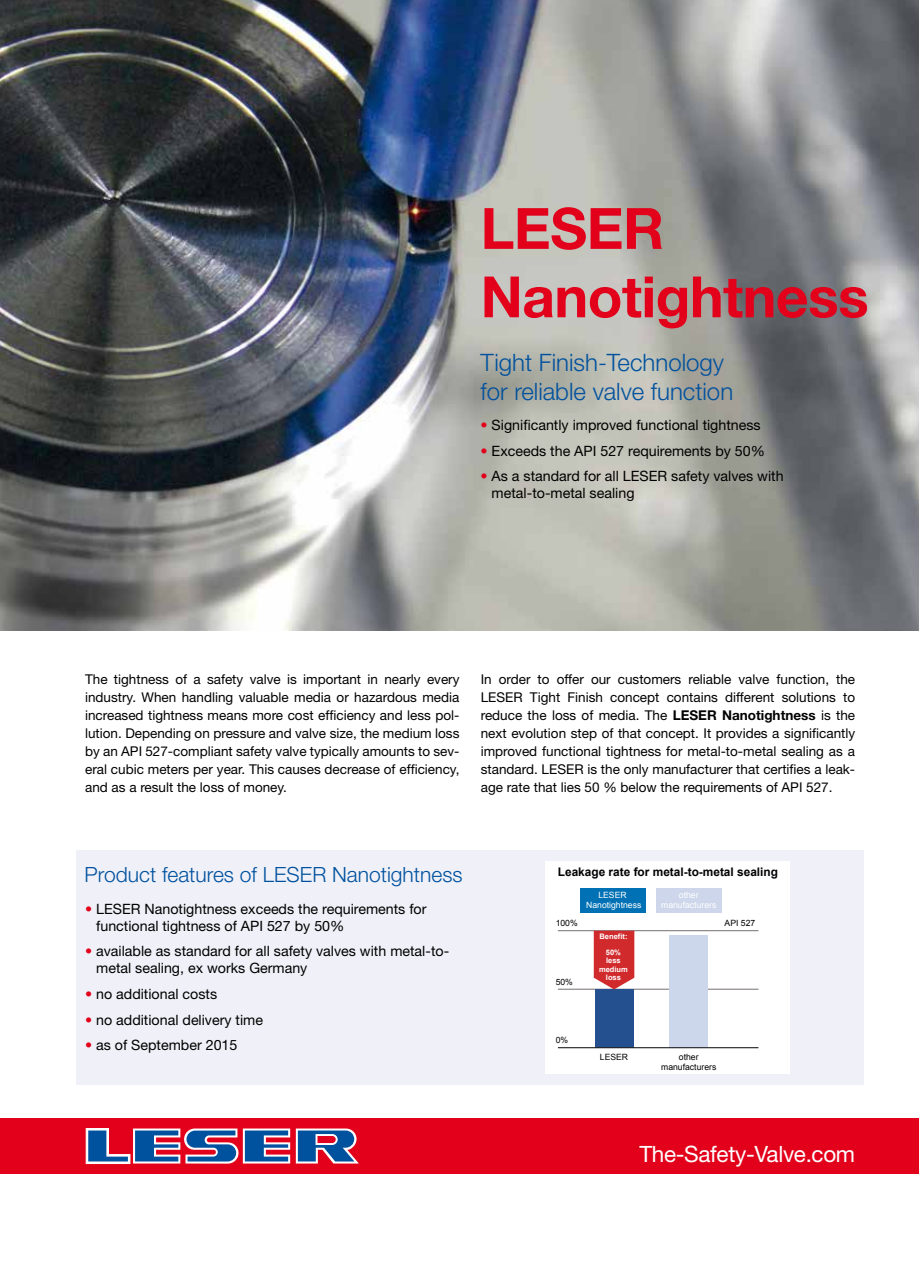
<style>
.page{position:relative;width:919px;height:1263px;background:#fff}
.page>*{position:absolute;margin:0;border:0;box-sizing:border-box;transform-origin:0 0}
.t1{font:700 57px/68.4px "Helvetica Neue LT Pro";letter-spacing:-.01em;color:#e2001a}
.t2{font:300 24px/28.8px "Helvetica Neue LT Pro";color:#00519e}
.t3{font:22.5px "Helvetica Neue LT Pro";letter-spacing:-.015em;color:#fff}
.t4{font:300 21px "Helvetica Neue LT Pro";color:#00519e}
.t5{font:14.25px/17.1px "Helvetica Neue LT Pro";color:#000}
.t6{font:13.5px/18px "Helvetica Neue LT Pro";color:#000;text-align:justify}
.t7{font:700 11.85px "Arial";color:#000204}
.t8{font:8.55px/10.4px "Arial";color:#000204;text-align:center}
.t9{font:8.55px/10.4px "Arial";color:#fff;text-align:center}
.t10{font:700 7.5px/8.2px "Arial";color:#fff;text-align:center}
.s1{color:#e2001a}
.s2{font-weight:700}
</style>
<div class="page">
<div style="left:77px;top:850px;width:786px;height:234px;background:#f0f1f8"></div>
<img style="left:0;top:0;width:918px;height:630px">
<div style="left:0;top:1118px;width:918px;height:56px;background:#e2001a"></div>
<svg style="left:86px;top:1128px;width:204px;height:36px"></svg>
<svg style="left:296px;top:1128px;width:63px;height:35px"></svg>
<div style="left:545px;top:861px;width:245px;height:212px;background:#fff"></div>
<hr style="left:558px;top:930px;width:200px;height:1px;background:#757070">
<hr style="left:558px;top:989px;width:200px;height:1px;background:#757070">
<div style="left:595px;top:989px;width:38px;height:59px;background:#25508f"></div>
<div style="left:669px;top:935px;width:38px;height:113px;background:#cdd7eb"></div>
<hr style="left:558px;top:1047px;width:200px;height:1px;background:#161719">
<svg style="left:593px;top:931px;width:41px;height:58px;background:#d54043"></svg>
<div style="left:580px;top:888px;width:66px;height:25px;background:#0071b4"></div>
<div style="left:655px;top:888px;width:66px;height:25px;background:#cdd6ea"></div>
<h1 class="t1" style="left:480px;top:193px;width:389px">LESER<br>Nanotightness</h1>
<h2 class="t2" style="left:480px;top:348px;width:254px">Tight Finish-Technology for reliable valve function</h2>
<p class="t5" style="left:480px;top:416px;width:282px"><span class="s1">•</span> Significantly improved functional tightness</p>
<p class="t5" style="left:480px;top:441px;width:286px"><span class="s1">•</span> Exceeds the API 527 requirements by 50%</p>
<p class="t5" style="left:491px;top:467px;width:293px;text-indent:-11px"><span class="s1">•</span> As a standard for all LESER safety valves with metal-to-metal sealing</p>
<p class="t6" style="left:85px;top:670px;width:376px">The tightness of a safety valve is important in nearly every industry. When handling valuable media or hazardous media increased tightness means more cost efficiency and less pol&shy;lution. Depending on pressure and valve size, the medium loss by an API 527-compliant safety valve typically amounts to sev&shy;eral cubic meters per year. This causes decrease of efficiency, and as a result the loss of money.</p>
<p class="t6" style="left:480px;top:670px;width:376px">In order to offer our customers reliable valve function, the LESER Tight Finish concept contains different solutions to reduce the loss of media. The <span class="s2">LESER Nanotightness</span> is the next evolution step of that concept. It provides a significantly improved functional tightness for metal-to-metal sealing as a standard. LESER is the only manufacturer that certifies a leak&shy;age rate that lies 50 % below the requirements of API 527.</p>
<h3 class="t4" style="left:85px;top:862px;width:379px">Product features of LESER Nanotightness</h3>
<p class="t5" style="left:96px;top:899px;width:332px;text-indent:-11px"><span class="s1">•</span> LESER Nanotightness exceeds the requirements for functional tightness of API 527 by 50%</p>
<p class="t5" style="left:96px;top:942px;width:354px;text-indent:-11px"><span class="s1">•</span> available as standard for all safety valves with metal-to&shy;metal sealing, ex works Germany</p>
<p class="t5" style="left:85px;top:985px;width:133px"><span class="s1">•</span> no additional costs</p>
<p class="t5" style="left:85px;top:1010px;width:179px"><span class="s1">•</span> no additional delivery time</p>
<p class="t5" style="left:85px;top:1036px;width:154px"><span class="s1">•</span> as of September 2015</p>
<p class="t7" style="left:558px;top:863px;width:221px">Leakage rate for metal-to-metal sealing</p>
<p class="t8" style="left:555px;top:918px;width:24px">100%</p>
<p class="t8" style="left:555px;top:977px;width:19px">50%</p>
<p class="t9" style="left:586px;top:890px;width:57px">LESER<br>Nanotightness</p>
<p class="t9" style="left:661px;top:890px;width:57px">other manufacturers</p>
<p class="t10" style="left:599px;top:928px;width:30px;line-height:16.4px">Benefit:<br>50%</p>
<p class="t10" style="left:599px;top:957px;width:30px">less medium loss</p>
<p class="t8" style="left:724px;top:918px;width:32px">API 527</p>
<p class="t8" style="left:555px;top:1035px;width:14px">0%</p>
<p class="t8" style="left:600px;top:1051px;width:30px">LESER</p>
<p class="t8" style="left:661px;top:1051px;width:57px">other manufacturers</p>
<h3 class="t3" style="left:639px;top:1140px;width:217px">The-Safety-Valve.com</h3>
</div>
